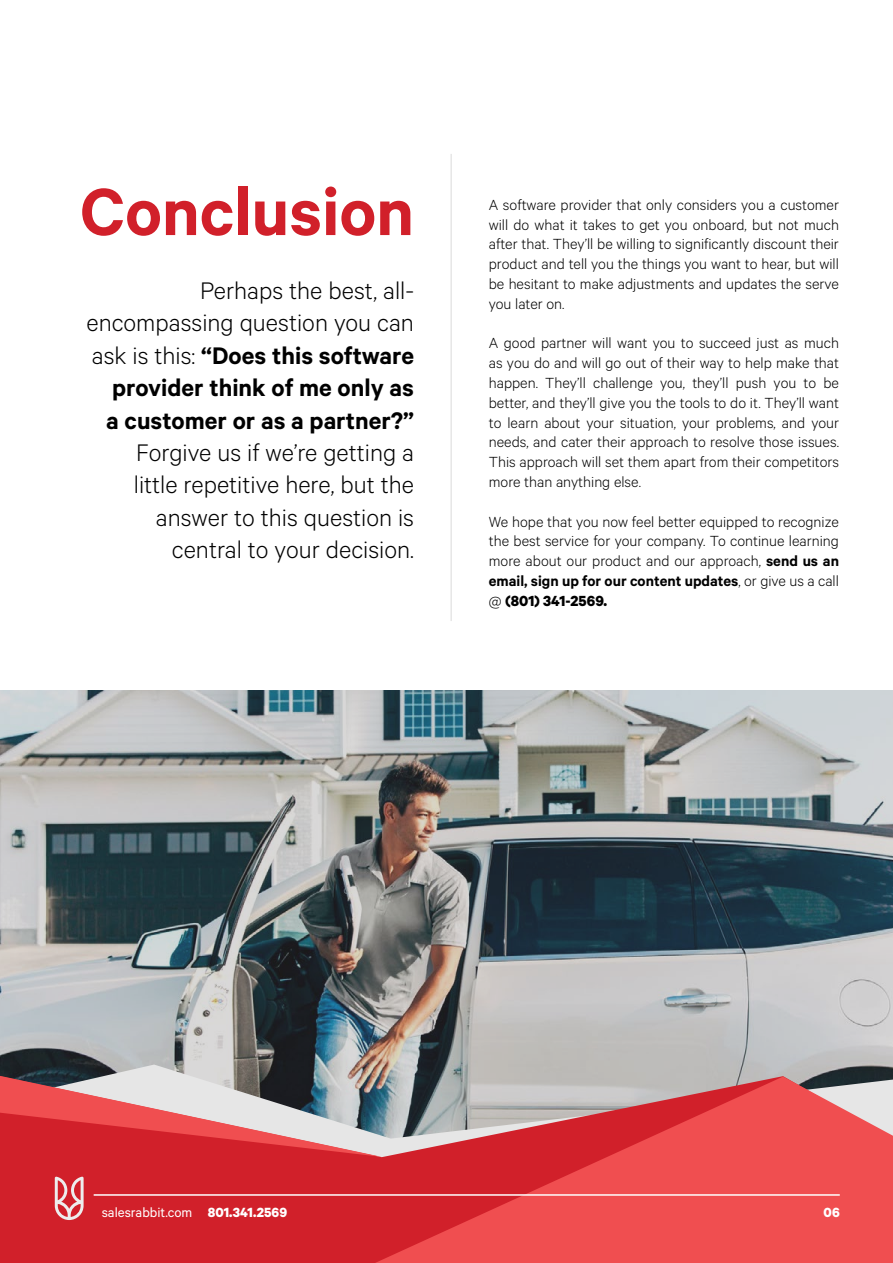
<style>
.page{position:relative;width:893px;height:1263px;background:#fff}
.page>*{position:absolute;margin:0;border:0;box-sizing:border-box;transform-origin:0 0}
.t1{font:600 75px "Calibre";color:#d1202a}
.t2{font:600 27px/32.4px "Calibre";color:#000;text-align:right}
.t3{font:300 27px/32.4px "Calibre";color:#000;text-align:right}
.t4{font:300 16.5px/19.8px "Calibre";color:#000;text-align:justify}
.t5{font:15px "Calibre";color:#fff}
.t6{font:700 15px "Calibre";color:#fff}
.s1{font-weight:300}
.s2{font-weight:600}
.s3{font-weight:700}
</style>
<div class="page">
<svg style="left:0;top:690px;width:893px;height:374px;background:#8a9193"></svg>
<hr style="left:450px;top:154px;width:2px;height:467px;background:#e6e6e6">
<svg style="left:0;top:1064px;width:893px;height:12px;background:#919291"></svg>
<div style="left:0;top:1157px;width:375px;height:106px;background:#d1202a"></div>
<svg style="left:375px;top:1076px;width:518px;height:187px;background:#dc595c"></svg>
<svg style="left:0;top:1076px;width:382px;height:81px;background:#c77479"></svg>
<hr style="left:94px;top:1194px;width:746px;height:2px;background:#fff">
<svg style="left:55px;top:1176px;width:29px;height:44px"></svg>
<h1 class="t1" style="left:80px;top:167px;width:335px">Conclusion</h1>
<h2 class="t2" style="left:86px;top:274px;width:329px"><span class="s1">Perhaps the best, all&shy;encompassing question you can ask is this:</span> “Does this software provider think of me only as<br>a customer or as a partner?”</h2>
<h2 class="t3" style="left:134px;top:435px;width:282px">Forgive us if we’re getting a little repetitive here, but the answer to this question is central to your decision.</h2>
<p class="t4" style="left:489px;top:194px;width:352px">A software provider that only considers you a customer will do what it takes to get you onboard, but not much after that. They’ll be willing to significantly discount their product and tell you the things you want to hear, but will be hesitant to make adjustments and updates the serve you later on.</p>
<p class="t4" style="left:489px;top:333px;width:352px">A good partner will want you to succeed just as much as you do and will go out of their way to help make that happen. They’ll challenge you, they’ll push you to be better, and they’ll give you the tools to do it. They’ll want to learn about your situation, your problems, and your needs, and cater their approach to resolve those issues.<br>This approach will set them apart from their competitors more than anything else.</p>
<p class="t4" style="left:489px;top:511px;width:352px">We hope that you now feel better equipped to recognize the best service for your company. To continue learning more about our product and our approach, <span class="s2">send us an email, sign up for our content updates</span>, or give us a call @ <span class="s3">(801) 341-2569.</span></p>
<p class="t5" style="left:102px;top:1204px;width:187px">salesrabbit.com <span class="s3">801.341.2569</span></p>
<p class="t6" style="left:824px;top:1203px;width:18px">06</p>
</div>
